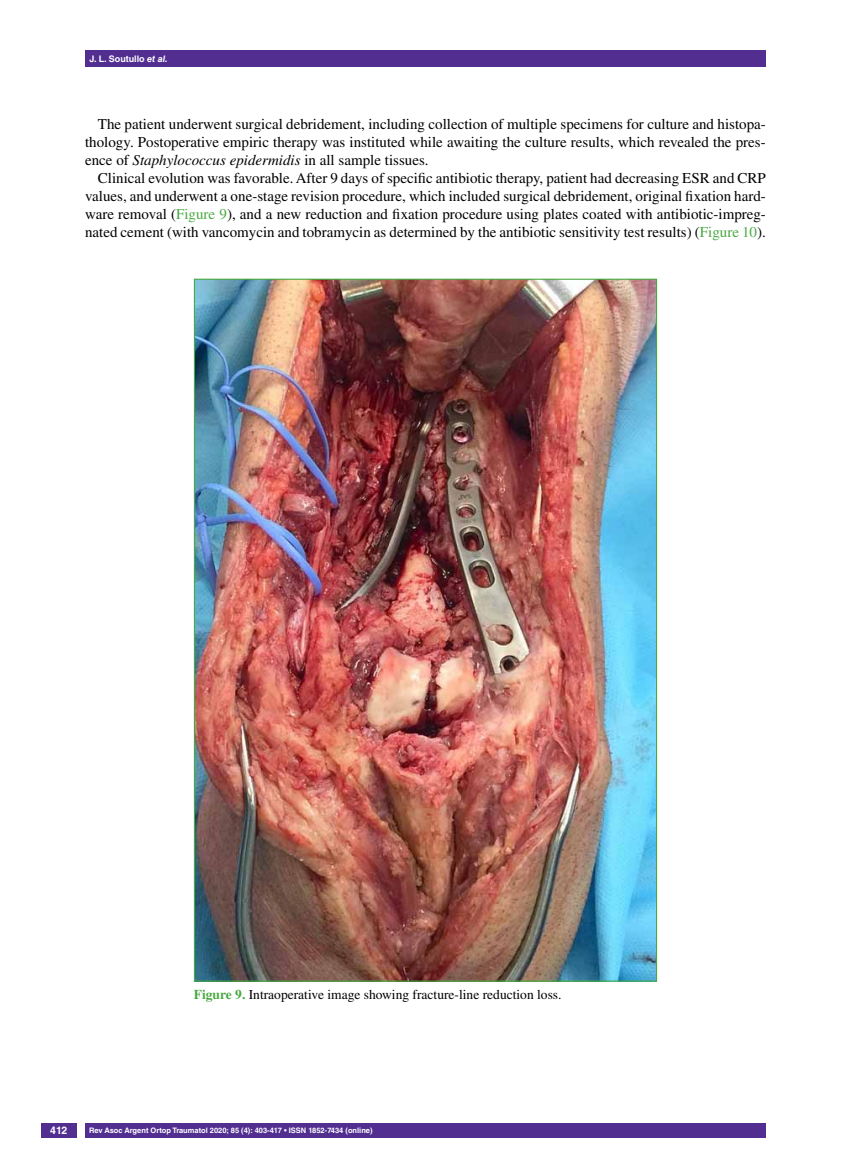
<style>
.page{position:relative;width:851px;height:1170px;background:#fff}
.page>*{position:absolute;margin:0;border:0;box-sizing:border-box;transform-origin:0 0}
.t1{font:15px/18px "Times LT Std";color:#000;text-align:justify}
.t2{font:13.5px "Times LT Std";color:#000}
.t3{font:700 10.5px "Helvetica LT Std";color:#fff}
.t4{font:700 9px "Helvetica LT Std";color:#fff}
.t5{font:700 7.5px "Helvetica LT Std";color:#fff}
.s1{font-style:italic}
.s2{color:#49a942}
.s3{font-weight:700;color:#49a942}
</style>
<div class="page">
<div style="left:41px;top:1123px;width:36px;height:14px;background:#522e91"></div>
<div style="left:85px;top:50px;width:680px;height:17px;background:#522e91"></div>
<div style="left:85px;top:1123px;width:680px;height:14px;background:#522e91"></div>
<img style="left:196px;top:281px;width:459px;height:698px">
<p class="t4" style="left:89px;top:53px;width:80px">J. L. Soutullo <span class="s1">et al.</span></p>
<p class="t1" style="left:85px;top:115px;width:682px;text-indent:13px">The patient underwent surgical debridement, including collection of multiple specimens for culture and histopa&shy;thology. Postoperative empiric therapy was instituted while awaiting the culture results, which revealed the pres&shy;ence of <span class="s1">Staphylococcus epidermidis</span> in all sample tissues.</p>
<p class="t1" style="left:85px;top:169px;width:682px;text-indent:13px">Clinical evolution was favorable. After 9 days of specific antibiotic therapy, patient had decreasing ESR and CRP values, and underwent a one-stage revision procedure, which included surgical debridement, original fixation hard&shy;ware removal (<span class="s2">Figure 9</span>), and a new reduction and fixation procedure using plates coated with antibiotic-impreg&shy;nated cement (with vancomycin and tobramycin as determined by the antibiotic sensitivity test results) (<span class="s2">Figure 10</span>).</p>
<p class="t2" style="left:194px;top:986px;width:369px"><span class="s3">Figure 9.</span> Intraoperative image showing fracture-line reduction loss.</p>
<p class="t3" style="left:50px;top:1124px;width:19px">412</p>
<p class="t5" style="left:89px;top:1125px;width:285px">Rev Asoc Argent Ortop Traumatol 2020; 85 (4): 403-417 • ISSN 1852-7434 (online)</p>
</div>
